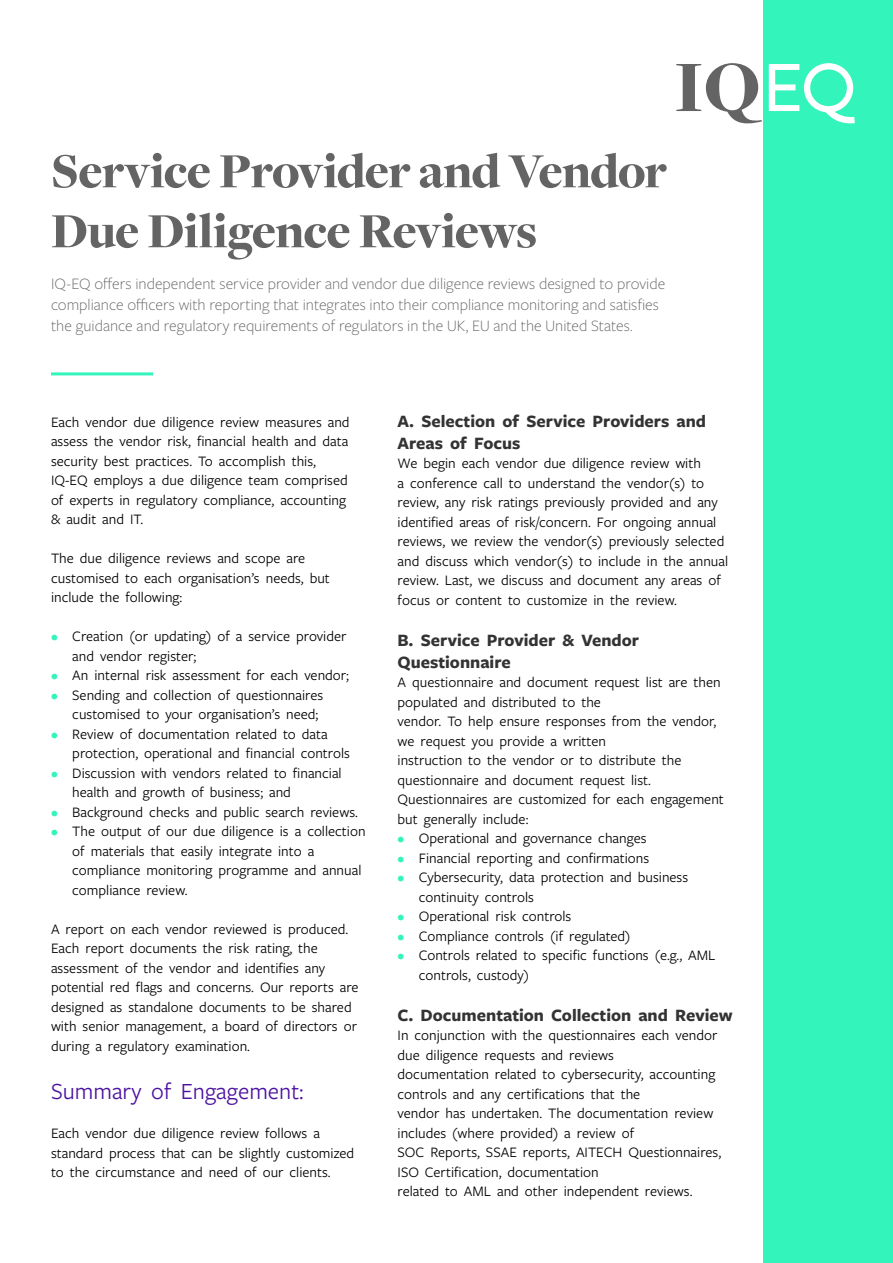
<style>
.page{position:relative;width:893px;height:1263px;background:#fff}
.page>*{position:absolute;margin:0;border:0;box-sizing:border-box;transform-origin:0 0}
.t1{font:900 51px/60px "Freight Disp Pro";letter-spacing:-.02em;color:#646464}
.t2{font:24px "Freight Sans Pro";color:#4c12a1}
.t3{font:700 18px/21.6px "Freight Sans Pro";color:#333}
.t4{font:300 16.5px/21px "Freight Sans Pro";color:#636363}
.t5{font:15px/19.5px "Freight Sans Pro";color:#000}
.s1{color:#33f4bb}
</style>
<div class="page">
<div style="left:763px;top:0;width:130px;height:1263px;background:#33f4bb"></div>
<svg style="left:676px;top:63px;width:86px;height:60px"></svg>
<svg style="left:769px;top:63px;width:86px;height:60px"></svg>
<hr style="left:51px;top:372px;width:102px;height:3px;background:#33f4bb">
<h1 class="t1" style="left:51px;top:140px;width:617px">Service Provider and Vendor<br>Due Diligence Reviews</h1>
<p class="t4" style="left:51px;top:273px;width:616px">IQ-EQ offers independent service provider and vendor due diligence reviews designed to provide compliance officers with reporting that integrates into their compliance monitoring and satisfies the guidance and regulatory requirements of regulators in the UK, EU and the United States.</p>
<p class="t5" style="left:51px;top:411px;width:300px">Each vendor due diligence review measures and assess the vendor risk, financial health and data security best practices. To accomplish this, IQ-EQ employs a due diligence team comprised of experts in regulatory compliance, accounting &amp; audit and IT.</p>
<p class="t5" style="left:51px;top:548px;width:280px">The due diligence reviews and scope are customised to each organisation’s needs, but include the following:</p>
<p class="t5" style="left:72px;top:626px;width:276px;text-indent:-21px"><span class="s1">•</span> Creation (or updating) of a service provider and vendor register;</p>
<p class="t5" style="left:51px;top:665px;width:300px"><span class="s1">•</span> An internal risk assessment for each vendor;</p>
<p class="t5" style="left:72px;top:684px;width:252px;text-indent:-21px"><span class="s1">•</span> Sending and collection of questionnaires customised to your organisation’s need;</p>
<p class="t5" style="left:72px;top:723px;width:279px;text-indent:-21px"><span class="s1">•</span> Review of documentation related to data protection, operational and financial controls</p>
<p class="t5" style="left:72px;top:762px;width:271px;text-indent:-21px"><span class="s1">•</span> Discussion with vendors related to financial health and growth of business; and</p>
<p class="t5" style="left:51px;top:801px;width:308px"><span class="s1">•</span> Background checks and public search reviews.</p>
<p class="t5" style="left:72px;top:821px;width:295px;text-indent:-21px"><span class="s1">•</span> The output of our due diligence is a collection of materials that easily integrate into a compliance monitoring programme and annual compliance review.</p>
<p class="t5" style="left:51px;top:918px;width:309px">A report on each vendor reviewed is produced.<br>Each report documents the risk rating, the assessment of the vendor and identifies any potential red flags and concerns. Our reports are designed as standalone documents to be shared with senior management, a board of directors or during a regulatory examination.</p>
<h2 class="t2" style="left:51px;top:1075px;width:254px">Summary of Engagement:</h2>
<p class="t5" style="left:51px;top:1123px;width:305px">Each vendor due diligence review follows a standard process that can be slightly customized to the circumstance and need of our clients.</p>
<p class="t3" style="left:398px;top:410px;width:310px">A. Selection of Service Providers and<br>Areas of Focus</p>
<p class="t5" style="left:398px;top:453px;width:332px">We begin each vendor due diligence review with<br>a conference call to understand the vendor(s) to review, any risk ratings previously provided and any identified areas of risk/concern. For ongoing annual reviews, we review the vendor(s) previously selected and discuss which vendor(s) to include in the annual review. Last, we discuss and document any areas of focus or content to customize in the review.</p>
<p class="t3" style="left:398px;top:628px;width:243px">B. Service Provider &amp; Vendor<br>Questionnaire</p>
<p class="t5" style="left:398px;top:672px;width:328px">A questionnaire and document request list are then populated and distributed to the<br>vendor. To help ensure responses from the vendor, we request you provide a written<br>instruction to the vendor or to distribute the questionnaire and document request list.<br>Questionnaires are customized for each engagement but generally include:</p>
<p class="t5" style="left:398px;top:828px;width:251px"><span class="s1">•</span> Operational and governance changes</p>
<p class="t5" style="left:398px;top:847px;width:253px"><span class="s1">•</span> Financial reporting and confirmations</p>
<p class="t5" style="left:419px;top:867px;width:271px;text-indent:-21px"><span class="s1">•</span> Cybersecurity, data protection and business continuity controls</p>
<p class="t5" style="left:398px;top:906px;width:175px"><span class="s1">•</span> Operational risk controls</p>
<p class="t5" style="left:398px;top:925px;width:234px"><span class="s1">•</span> Compliance controls (if regulated)</p>
<p class="t5" style="left:419px;top:945px;width:298px;text-indent:-21px"><span class="s1">•</span> Controls related to specific functions (e.g., AML controls, custody)</p>
<p class="t3" style="left:398px;top:1003px;width:337px">C. Documentation Collection and Review</p>
<p class="t5" style="left:398px;top:1025px;width:325px">In conjunction with the questionnaires each vendor due diligence requests and reviews<br>documentation related to cybersecurity, accounting controls and any certifications that the<br>vendor has undertaken. The documentation review includes (where provided) a review of<br>SOC Reports, SSAE reports, AITECH Questionnaires, ISO Certification, documentation<br>related to AML and other independent reviews.</p>
</div>
